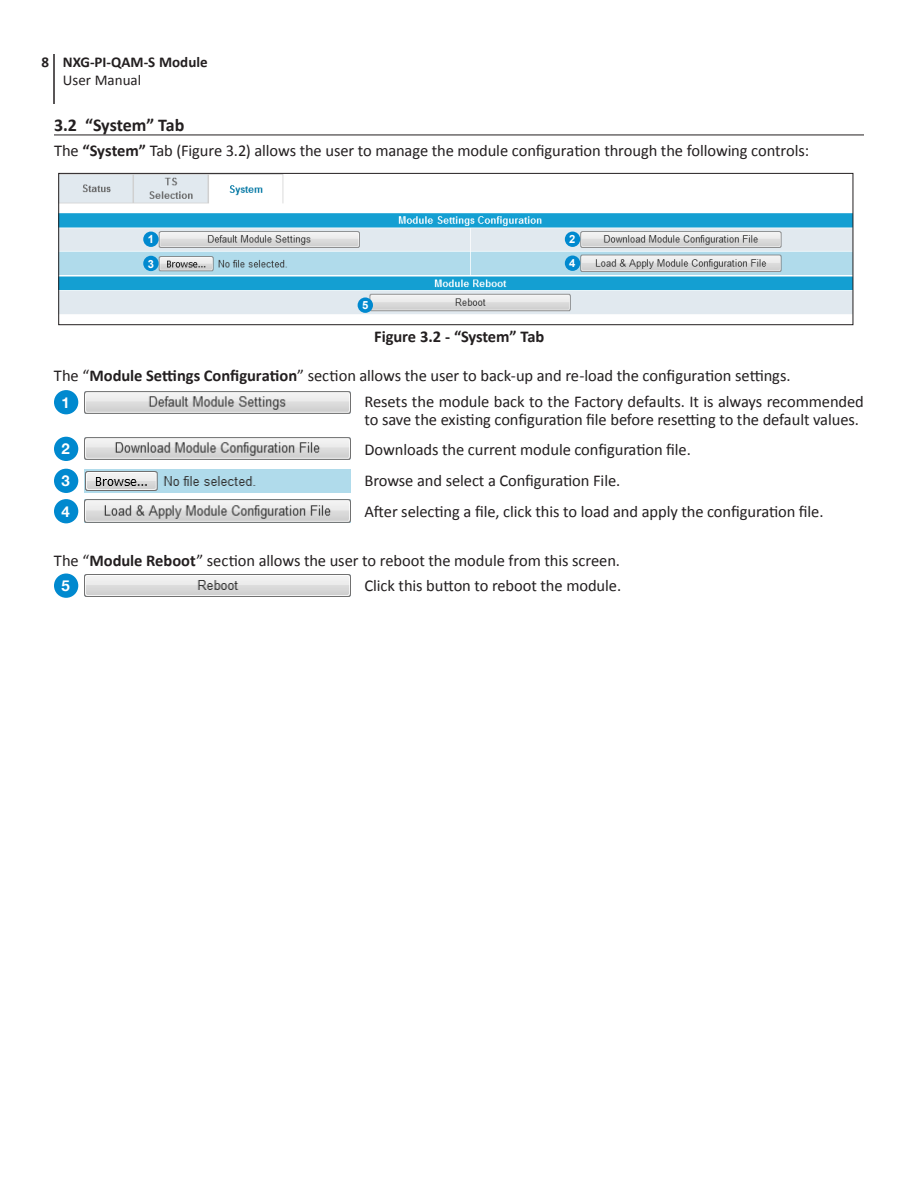
<style>
.page{position:relative;width:918px;height:1188px;background:#fff}
.page>*{position:absolute;margin:0;border:0;box-sizing:border-box;transform-origin:0 0}
.Sub-Section_Title{font:700 18px "Calibri";letter-spacing:-.01em;color:#231f20}
.User-Interface_-_Num{font:16.5px/17.2px "Calibri";letter-spacing:-.005em;color:#231f20}
.Body{font:16.5px "Calibri";letter-spacing:-.005em;color:#231f20}
.Image_Captions{font:700 16.5px "Calibri";letter-spacing:-.01em;color:#231f20}
.t1{font:700 15px "Calibri";color:#231f20}
.t2{font:15px "Calibri";color:#231f20}
.Numbered_Steps__GUI{font:700 15px "Helvetica Neue";color:#fff}
.Numbering_-_Single{font:700 11.25px "Arial";color:#fff}
.s1{font-weight:700}
</style>
<div class="page">
<hr style="left:53px;top:54px;width:2px;height:50px;background:#231f20">
<img style="left:84px;top:391px;width:266px;height:22px">
<img style="left:84px;top:469px;width:266px;height:23px">
<img style="left:84px;top:438px;width:266px;height:22px">
<img style="left:84px;top:574px;width:266px;height:23px">
<img style="left:84px;top:500px;width:266px;height:22px">
<div style="left:54px;top:390px;width:24px;height:24px;background:#0089cf;border-radius:50%"></div>
<div style="left:54px;top:437px;width:24px;height:24px;background:#0089cf;border-radius:50%"></div>
<div style="left:54px;top:469px;width:24px;height:24px;background:#0089cf;border-radius:50%"></div>
<div style="left:54px;top:499px;width:24px;height:24px;background:#0089cf;border-radius:50%"></div>
<div style="left:54px;top:574px;width:24px;height:24px;background:#0089cf;border-radius:50%"></div>
<img style="left:60px;top:175px;width:791px;height:139px">
<div style="left:58px;top:173px;width:795px;height:152px;border:1px solid #231f20"></div>
<div style="left:143px;top:232px;width:16px;height:15px;background:#0089cf;border-radius:50%"></div>
<div style="left:143px;top:256px;width:16px;height:15px;background:#0089cf;border-radius:50%"></div>
<div style="left:565px;top:232px;width:15px;height:15px;background:#0089cf;border-radius:50%"></div>
<div style="left:565px;top:256px;width:15px;height:15px;background:#0089cf;border-radius:50%"></div>
<div style="left:358px;top:297px;width:15px;height:16px;background:#0089cf;border-radius:50%"></div>
<hr style="left:54px;top:135px;width:810px;height:1px;background:#231f20">
<p class="t1" style="left:41px;top:52px;width:168px">8 NXG-PI-QAM-S Module</p>
<p class="t2" style="left:63px;top:70px;width:80px">User Manual</p>
<p class="Sub-Section_Title" style="left:54px;top:114px;width:132px">3.2 “System” Tab</p>
<p class="Body" style="left:54px;top:140px;width:757px">The <span class="s1">“System”</span> Tab (Figure 3.2) allows the user to manage the module configuration through the following controls:</p>
<p class="Numbering_-_Single" style="left:148px;top:232px;width:8px">1</p>
<p class="Numbering_-_Single" style="left:148px;top:256px;width:8px">3</p>
<p class="Numbering_-_Single" style="left:362px;top:298px;width:8px">5</p>
<p class="Image_Captions" style="left:374px;top:326px;width:172px">Figure 3.2 - “System” Tab</p>
<p class="Numbering_-_Single" style="left:569px;top:232px;width:8px">2</p>
<p class="Numbering_-_Single" style="left:569px;top:256px;width:8px">4</p>
<p class="Body" style="left:54px;top:365px;width:738px">The “<span class="s1">Module Settings Configuration</span>” section allows the user to back-up and re-load the configuration settings.</p>
<p class="User-Interface_-_Num" style="left:364px;top:393px;width:501px">Resets the module back to the Factory defaults. It is always recommended to save the existing configuration file before resetting to the default values.</p>
<p class="User-Interface_-_Num" style="left:364px;top:441px;width:328px">Downloads the current module configuration file.</p>
<p class="User-Interface_-_Num" style="left:364px;top:472px;width:257px">Browse and select a Configuration File.</p>
<p class="User-Interface_-_Num" style="left:364px;top:503px;width:461px">After selecting a file, click this to load and apply the configuration file.</p>
<p class="Body" style="left:54px;top:550px;width:568px">The “<span class="s1">Module Reboot</span>” section allows the user to reboot the module from this screen.</p>
<p class="User-Interface_-_Num" style="left:364px;top:577px;width:258px">Click this button to reboot the module.</p>
<p class="Numbered_Steps__GUI" style="left:62px;top:393px;width:10px">1</p>
<p class="Numbered_Steps__GUI" style="left:62px;top:440px;width:10px">2</p>
<p class="Numbered_Steps__GUI" style="left:62px;top:472px;width:10px">3</p>
<p class="Numbered_Steps__GUI" style="left:62px;top:502px;width:10px">4</p>
<p class="Numbered_Steps__GUI" style="left:62px;top:576px;width:10px">5</p>
</div>
